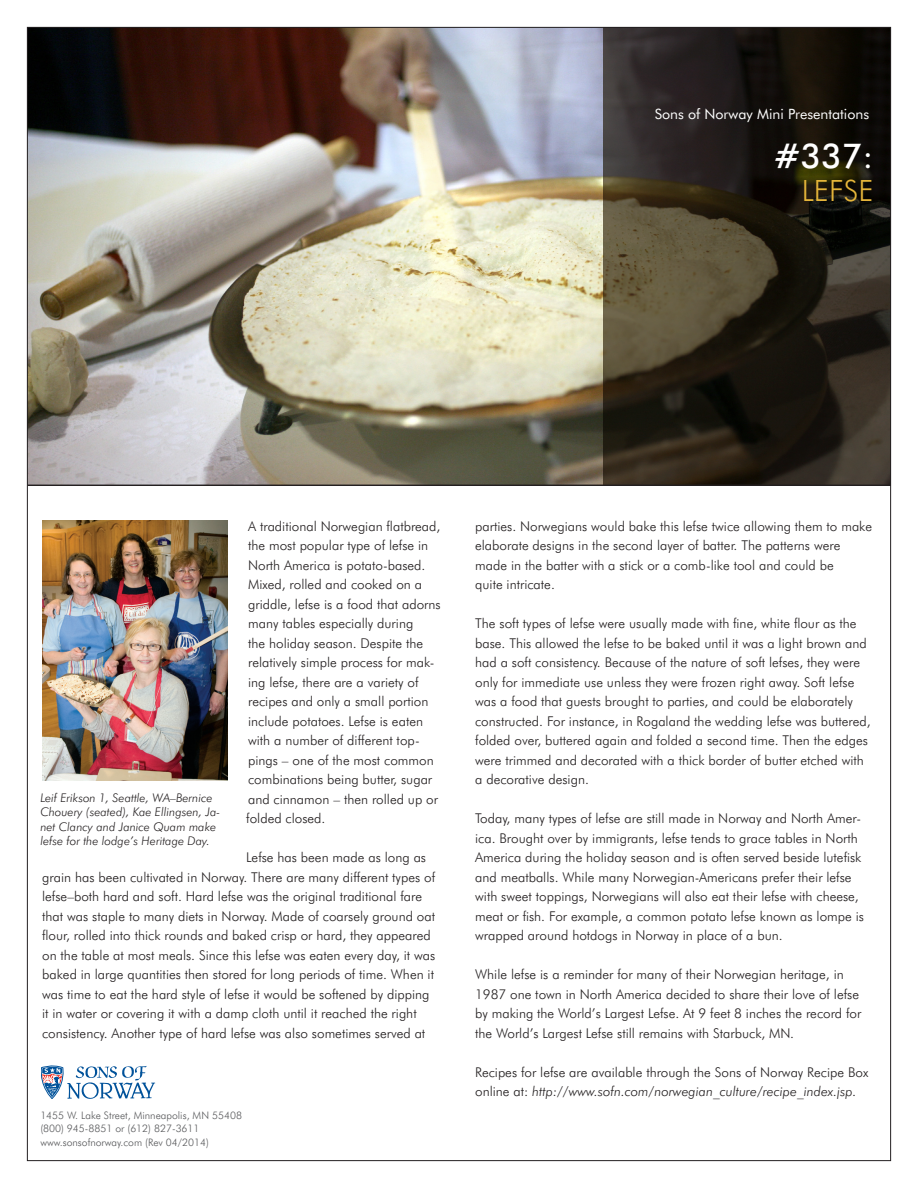
<style>
.page{position:relative;width:918px;height:1188px;background:#fff}
.page>*{position:absolute;margin:0;border:0;box-sizing:border-box;transform-origin:0 0}
.t1{font:500 34.2px "Futura BT";color:#fff}
.t2{font:300 29.4px "Futura BT";color:#e5b53a}
.t3{font:14.25px "Futura BT";color:#fff}
.t4{font:300 13.5px/19.5px "Futura BT";color:#231f20}
.t5{font:italic 300 12px/14.4px "Futura BT";color:#231f20}
.t6{font:300 10.35px "Futura BT";color:#57585a}
.s1{font-weight:400}
.s2{font-style:italic}
</style>
<div class="page">
<img style="left:29px;top:29px;width:574px;height:456px">
<svg style="left:603px;top:29px;width:286px;height:456px;background:#2c261c"></svg>
<svg style="left:41px;top:1066px;width:114px;height:33px"></svg>
<hr style="left:28px;top:485px;width:863px;height:1px;background:#231f20">
<img style="left:42px;top:521px;width:186px;height:260px">
<p class="t3" style="left:655px;top:105px;width:216px">Sons of Norway Mini Presentations</p>
<p class="t1" style="left:774px;top:135px;width:101px">#337<span class="s1">:</span></p>
<p class="t2" style="left:802px;top:173px;width:73px">LEFSE</p>
<p class="t4" style="left:246px;top:516px;width:196px">A traditional Norwegian flatbread, the most popular type of lefse in<br>North America is potato-based.<br>Mixed, rolled and cooked on a griddle, lefse is a food that adorns many tables especially during<br>the holiday season. Despite the relatively simple process for mak&shy;ing lefse, there are a variety of recipes and only a small portion include potatoes. Lefse is eaten with a number of different top&shy;pings – one of the most common combinations being butter, sugar and cinnamon – then rolled up or folded closed.</p>
<p class="t4" style="left:42px;top:848px;width:395px;text-indent:204px">Lefse has been made as long as grain has been cultivated in Norway. There are many different types of lefse–both hard and soft. Hard lefse was the original traditional fare that was staple to many diets in Norway. Made of coarsely ground oat flour, rolled into thick rounds and baked crisp or hard, they appeared on the table at most meals. Since this lefse was eaten every day, it was baked in large quantities then stored for long periods of time. When it was time to eat the hard style of lefse it would be softened by dipping it in water or covering it with a damp cloth until it reached the right consistency. Another type of hard lefse was also sometimes served at</p>
<p class="t5" style="left:40px;top:790px;width:181px">Leif Erikson 1, Seattle, WA–Bernice Chouery (seated), Kae Ellingsen, Ja&shy;net Clancy and Janice Quam make lefse for the lodge’s Heritage Day.</p>
<p class="t6" style="left:40px;top:1109px;width:203px">1455 W. Lake Street, Minneapolis, MN 55408</p>
<p class="t6" style="left:40px;top:1122px;width:161px">(800) 945-8851 or (612) 827-3611</p>
<p class="t6" style="left:40px;top:1136px;width:170px">www.sonsofnorway.com (Rev 04/2014)</p>
<p class="t4" style="left:475px;top:516px;width:399px">parties. Norwegians would bake this lefse twice allowing them to make elaborate designs in the second layer of batter. The patterns were made in the batter with a stick or a comb-like tool and could be<br>quite intricate.</p>
<p class="t4" style="left:475px;top:614px;width:397px">The soft types of lefse were usually made with fine, white flour as the base. This allowed the lefse to be baked until it was a light brown and had a soft consistency. Because of the nature of soft lefses, they were only for immediate use unless they were frozen right away. Soft lefse was a food that guests brought to parties, and could be elaborately constructed. For instance, in Rogaland the wedding lefse was buttered, folded over, buttered again and folded a second time. Then the edges were trimmed and decorated with a thick border of butter etched with a decorative design.</p>
<p class="t4" style="left:475px;top:809px;width:390px">Today, many types of lefse are still made in Norway and North Amer&shy;ica. Brought over by immigrants, lefse tends to grace tables in North America during the holiday season and is often served beside lutefisk and meatballs. While many Norwegian-Americans prefer their lefse with sweet toppings, Norwegians will also eat their lefse with cheese, meat or fish. For example, a common potato lefse known as lompe is wrapped around hotdogs in Norway in place of a bun.</p>
<p class="t4" style="left:475px;top:965px;width:388px">While lefse is a reminder for many of their Norwegian heritage, in 1987 one town in North America decided to share their love of lefse by making the World’s Largest Lefse. At 9 feet 8 inches the record for the World’s Largest Lefse still remains with Starbuck, MN.</p>
<p class="t4" style="left:475px;top:1062px;width:395px">Recipes for lefse are available through the Sons of Norway Recipe Box online at: <span class="s2">http://www.sofn.com/norwegian_culture/recipe_index.jsp.</span></p>
</div>
